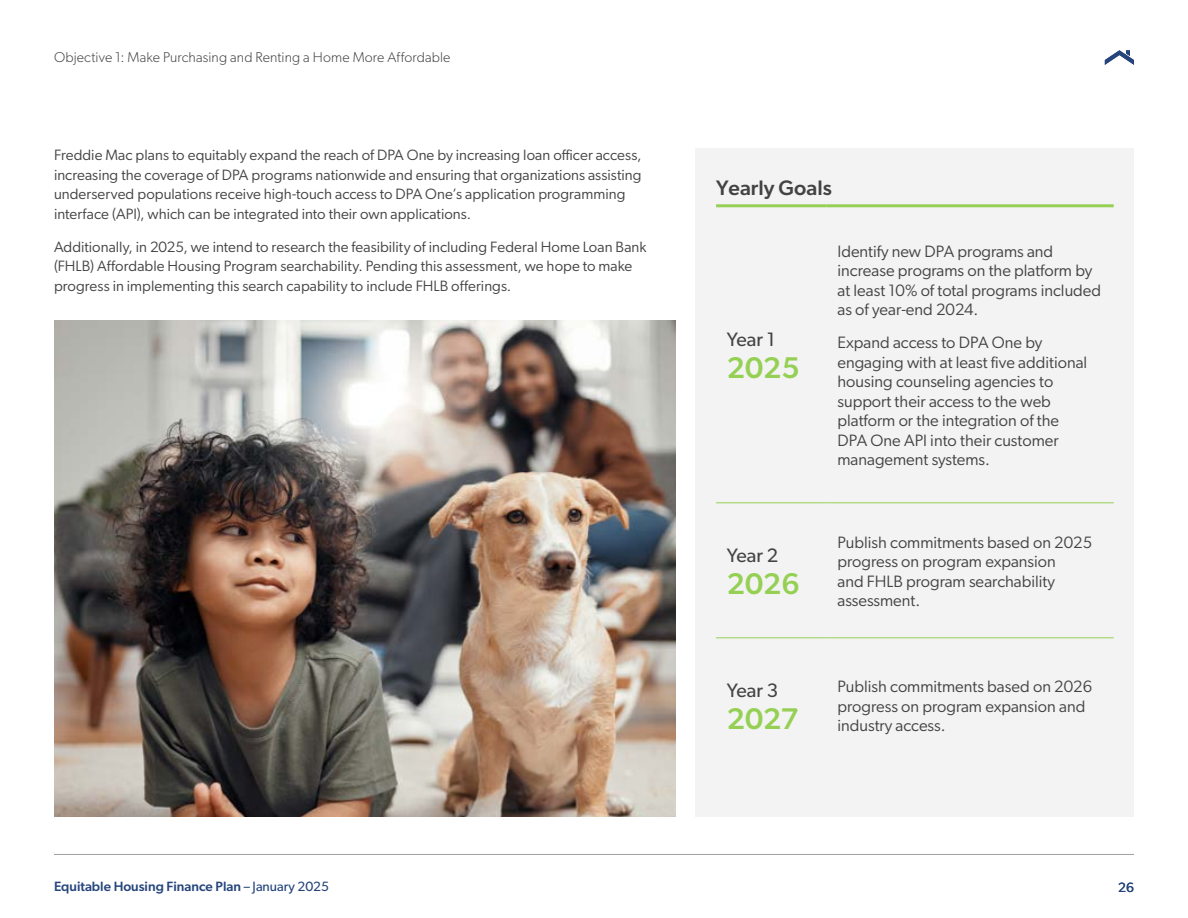
<style>
.page{position:relative;width:1188px;height:918px;background:#fff}
.page>*{position:absolute;margin:0;border:0;box-sizing:border-box;transform-origin:0 0}
.t1{font:500 30px "Gibson";color:#95d055}
.t2{font:500 21px "Gibson";color:#434343}
.t3{font:19.5px "Gibson";color:#434343}
.t4{font:16.5px/19.5px "Gibson";color:#434343}
.t5{font:15px/19.5px "Gibson";letter-spacing:.005em;color:#434343}
.t6{font:300 14.25px "Gibson";letter-spacing:.01em;color:#434343}
.t7{font:500 13.5px "Gibson";color:#25457c}
.t8{font:13.5px "Gibson";color:#25457c}
.s1{font-weight:400}
</style>
<div class="page">
<hr style="left:54px;top:854px;width:1080px;height:1px;background:#a0a0a0">
<svg style="left:1105px;top:50px;width:29px;height:15px"></svg>
<div style="left:696px;top:148px;width:438px;height:669px;background:#f3f3f3"></div>
<hr style="left:716px;top:204px;width:111px;height:3px;background:#95d055">
<hr style="left:827px;top:204px;width:287px;height:3px;background:#95d055">
<hr style="left:716px;top:503px;width:111px;height:1px;background:#95d055">
<hr style="left:716px;top:638px;width:111px;height:1px;background:#95d055">
<hr style="left:827px;top:503px;width:287px;height:1px;background:#95d055">
<hr style="left:827px;top:638px;width:287px;height:1px;background:#95d055">
<img style="left:54px;top:321px;width:621px;height:496px">
<p class="t6" style="left:54px;top:48px;width:398px">Objective 1: Make Purchasing and Renting a Home More Affordable</p>
<p class="t5" style="left:54px;top:145px;width:589px">Freddie Mac plans to equitably expand the reach of DPA One by increasing loan officer access, increasing the coverage of DPA programs nationwide and ensuring that organizations assisting underserved populations receive high-touch access to DPA One’s application programming interface (API), which can be integrated into their own applications.</p>
<p class="t5" style="left:54px;top:237px;width:594px">Additionally, in 2025, we intend to research the feasibility of including Federal Home Loan Bank (FHLB) Affordable Housing Program searchability. Pending this assessment, we hope to make progress in implementing this search capability to include FHLB offerings.</p>
<h2 class="t2" style="left:716px;top:175px;width:117px">Yearly Goals</h2>
<h3 class="t3" style="left:727px;top:328px;width:50px">Year 1</h3>
<h1 class="t1" style="left:727px;top:349px;width:74px">2025</h1>
<h3 class="t3" style="left:727px;top:544px;width:53px">Year 2</h3>
<h1 class="t1" style="left:727px;top:565px;width:74px">2026</h1>
<h3 class="t3" style="left:727px;top:679px;width:53px">Year 3</h3>
<h1 class="t1" style="left:727px;top:700px;width:73px">2027</h1>
<p class="t4" style="left:837px;top:241px;width:265px">Identify new DPA programs and increase programs on the platform by at least 10% of total programs included as of year-end 2024.</p>
<p class="t4" style="left:837px;top:333px;width:251px">Expand access to DPA One by engaging with at least five additional housing counseling agencies to support their access to the web platform or the integration of the<br>DPA One API into their customer management systems.</p>
<p class="t4" style="left:837px;top:532px;width:256px">Publish commitments based on 2025 progress on program expansion<br>and FHLB program searchability assessment.</p>
<p class="t4" style="left:837px;top:677px;width:256px">Publish commitments based on 2026 progress on program expansion and industry access.</p>
<p class="t7" style="left:54px;top:879px;width:277px">Equitable Housing Finance Plan <span class="s1">– January 2025</span></p>
<p class="t8" style="left:1118px;top:879px;width:17px">26</p>
</div>
